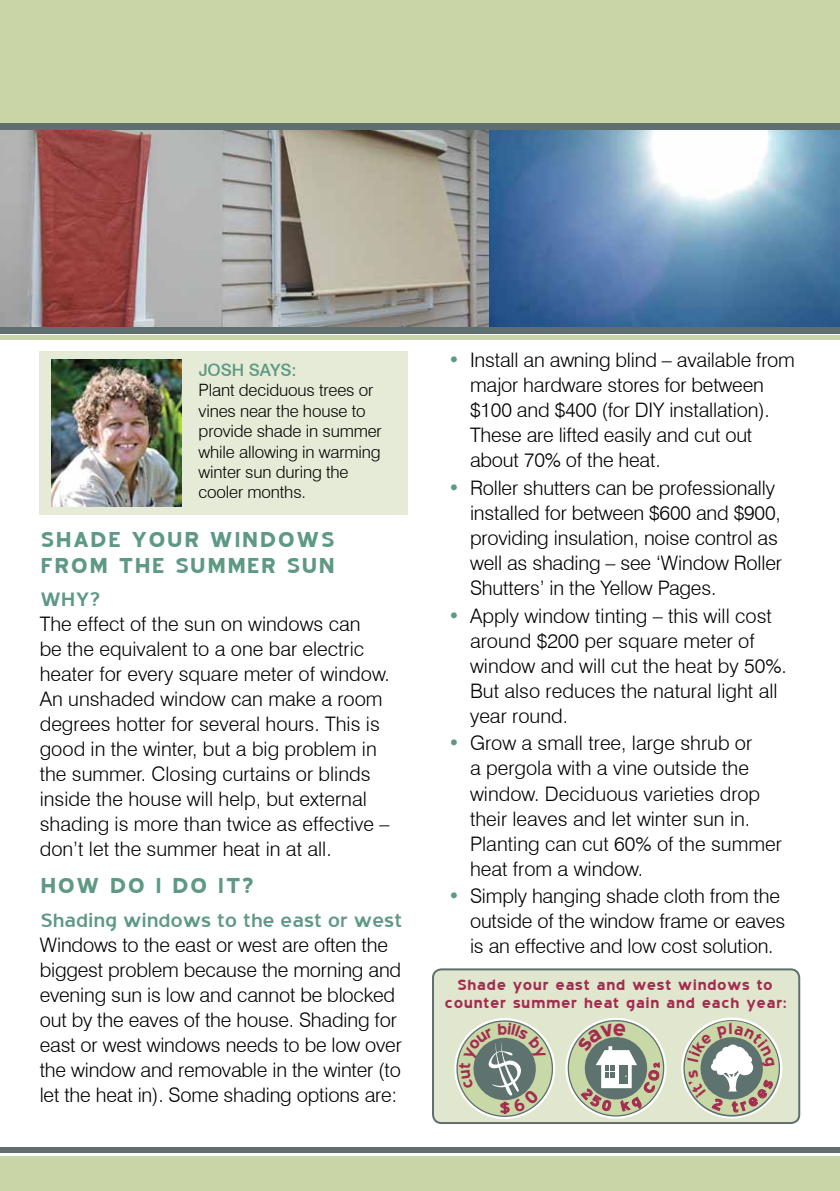
<style>
.page{position:relative;width:840px;height:1191px;background:#fff}
.page>*{position:absolute;margin:0;border:0;box-sizing:border-box;transform-origin:0 0}
.t1{font:700 26px/26px "Blue Highway";letter-spacing:.015em;color:#5e9984}
.t2{font:24px "Blue Highway";letter-spacing:-.04em;color:#5e9984}
.t3{font:700 21.6px "Blue Highway";color:#a32c50}
.t4{font:300 20px/25px "Swiss 721 BT";letter-spacing:-.01em;color:#000}
.t5{font:700 18px/18px "Blue Highway";letter-spacing:-.01em;color:#a32c50;text-align:center}
.t6{font:300 17px/20.4px "Swiss 721 BT";letter-spacing:-.01em;color:#000}
.t7{font:500 17px "Swiss 721 BT";letter-spacing:-.005em;color:#5e9984}
.s1{color:#5e9984}
</style>
<div class="page">
<img style="left:488px;top:129px;width:351px;height:199px">
<img style="left:0;top:129px;width:488px;height:199px">
<div style="left:0;top:0;width:839px;height:129px;background:#c9d5a6"></div>
<div style="left:0;top:1147px;width:839px;height:6px;background:#5e6f6e"></div>
<div style="left:0;top:1157px;width:839px;height:34px;background:#c9d5a6"></div>
<div style="left:433px;top:969px;width:365px;height:154px;background:#e0e7ce;border-radius:9px"></div>
<div style="left:432px;top:968px;width:367px;height:156px;border:2px solid #5e6f6e;border-radius:9px"></div>
<div style="left:40px;top:351px;width:368px;height:163px;background:#e5ebd6"></div>
<img style="left:51px;top:360px;width:130px;height:146px">
<div style="left:0;top:123px;width:839px;height:6px;background:#5e6f6e"></div>
<div style="left:0;top:328px;width:839px;height:6px;background:#5e6f6e"></div>
<hr style="left:0;top:336px;width:839px;height:4px;background:#c9d5a6">
<svg style="left:447px;top:1018px;width:111px;height:106px"></svg>
<svg style="left:565px;top:1017px;width:218px;height:107px"></svg>
<p class="t7" style="left:198px;top:359px;width:99px">JOSH SAYS:</p>
<p class="t6" style="left:198px;top:380px;width:184px">Plant deciduous trees or vines near the house to provide shade in summer while allowing in warming winter sun during the cooler months.</p>
<h1 class="t1" style="left:40px;top:526px;width:297px">SHADE YOUR WINDOWS<br>FROM THE SUMMER SUN</h1>
<p class="t2" style="left:40px;top:587px;width:62px">WHY?</p>
<p class="t4" style="left:40px;top:611px;width:351px">The effect of the sun on windows can<br>be the equivalent to a one bar electric heater for every square meter of window.<br>An unshaded window can make a room degrees hotter for several hours. This is good in the winter, but a big problem in the summer. Closing curtains or blinds inside the house will help, but external shading is more than twice as effective – don’t let the summer heat in at all.</p>
<h1 class="t1" style="left:40px;top:872px;width:216px">HOW DO I DO IT?</h1>
<p class="t2" style="left:40px;top:907px;width:364px">Shading windows to the east or west</p>
<p class="t4" style="left:40px;top:932px;width:363px">Windows to the east or west are often the biggest problem because the morning and evening sun is low and cannot be blocked out by the eaves of the house. Shading for east or west windows needs to be low over the window and removable in the winter (to let the heat in). Some shading options are:</p>
<p class="t4" style="left:470px;top:347px;width:326px;text-indent:-22px"><span class="s1">•</span> Install an awning blind – available from major hardware stores for between $100 and $400 (for DIY installation).<br>These are lifted easily and cut out about 70% of the heat.</p>
<p class="t4" style="left:470px;top:475px;width:313px;text-indent:-22px"><span class="s1">•</span> Roller shutters can be professionally installed for between $600 and $900, providing insulation, noise control as well as shading – see ‘Window Roller Shutters’ in the Yellow Pages.</p>
<p class="t4" style="left:470px;top:603px;width:318px;text-indent:-22px"><span class="s1">•</span> Apply window tinting – this will cost around $200 per square meter of window and will cut the heat by 50%.<br>But also reduces the natural light all year round.</p>
<p class="t4" style="left:470px;top:730px;width:313px;text-indent:-22px"><span class="s1">•</span> Grow a small tree, large shrub or<br>a pergola with a vine outside the window. Deciduous varieties drop their leaves and let winter sun in.<br>Planting can cut 60% of the summer heat from a window.</p>
<p class="t4" style="left:470px;top:883px;width:316px;text-indent:-22px"><span class="s1">•</span> Simply hanging shade cloth from the outside of the window frame or eaves is an effective and low cost solution.</p>
<p class="t5" style="left:444px;top:976px;width:344px">Shade your east and west windows to counter summer heat gain and each year:</p>
<p class="t3" style="left:498px;top:1096px;width:14px">$</p>
</div>
